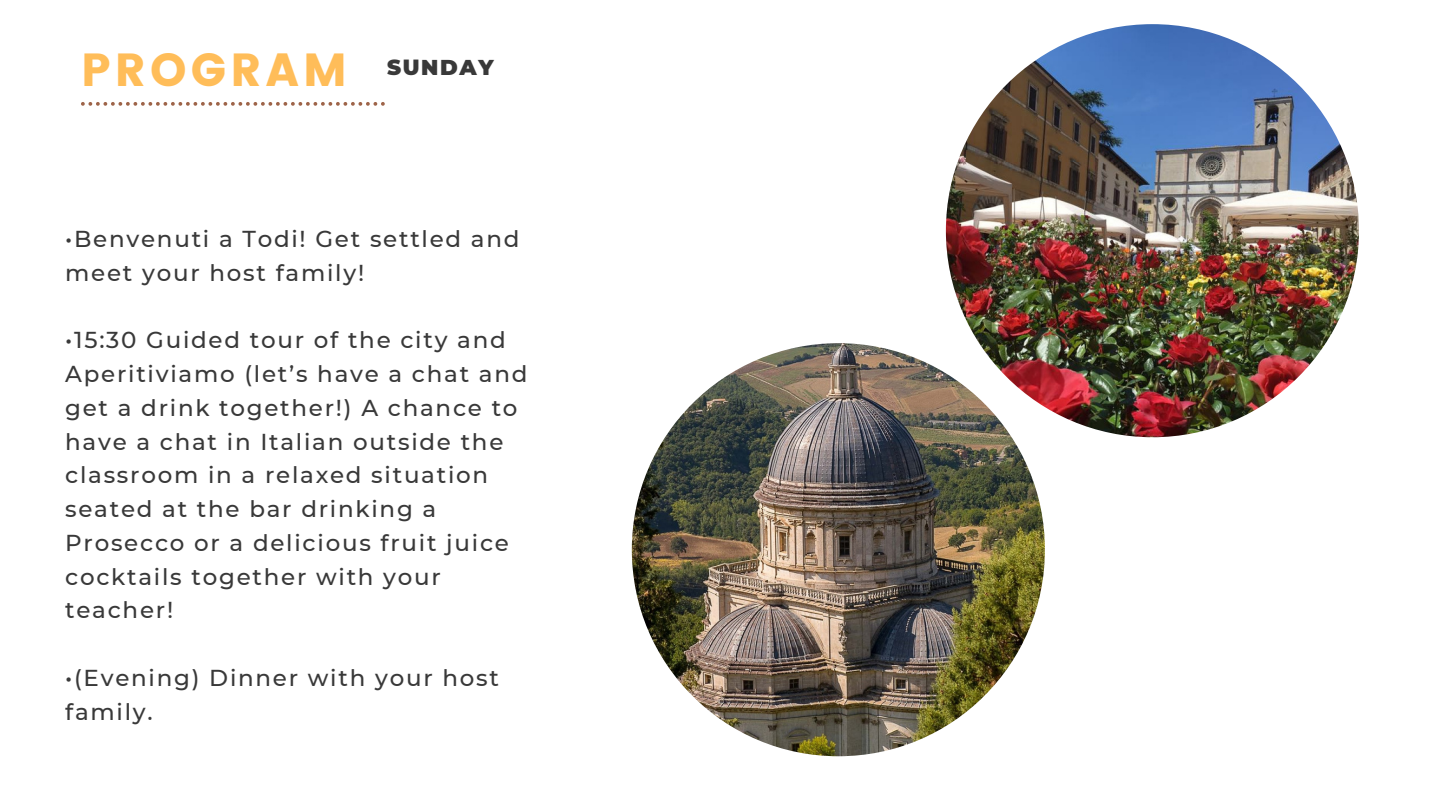
<style>
.page{position:relative;width:1440px;height:810px;background:#fff}
.page>*{position:absolute;margin:0;border:0;box-sizing:border-box;transform-origin:0 0}
.t1{font:46.3px "Poppins";letter-spacing:.09em;color:#ffbd59}
.t2{font:500 23px/33.8px "Montserrat";letter-spacing:.075em;color:#393939}
.t3{font:900 21.5px "Montserrat";letter-spacing:.075em;color:#393939}
</style>
<div class="page">
<svg style="left:81px;top:102px;width:304px;height:4px"></svg>
<img style="left:632px;top:343px;width:413px;height:413px;border-radius:50%">
<img style="left:946px;top:24px;width:413px;height:413px;border-radius:50%">
<p class="t1" style="left:81px;top:43px;width:267px">PROGRAM</p>
<p class="t3" style="left:387px;top:54px;width:108px">SUNDAY</p>
<p class="t2" style="left:65px;top:222px;width:456px">•Benvenuti a Todi! Get settled and meet your host family!</p>
<p class="t2" style="left:65px;top:323px;width:464px">•15:30 Guided tour of the city and<br>Aperitiviamo (let’s have a chat and get a drink together!) A chance to have a chat in Italian outside the classroom in a relaxed situation seated at the bar drinking a<br>Prosecco or a delicious fruit juice cocktails together with your teacher!</p>
<p class="t2" style="left:65px;top:661px;width:435px">•(Evening) Dinner with your host family.</p>
</div>
